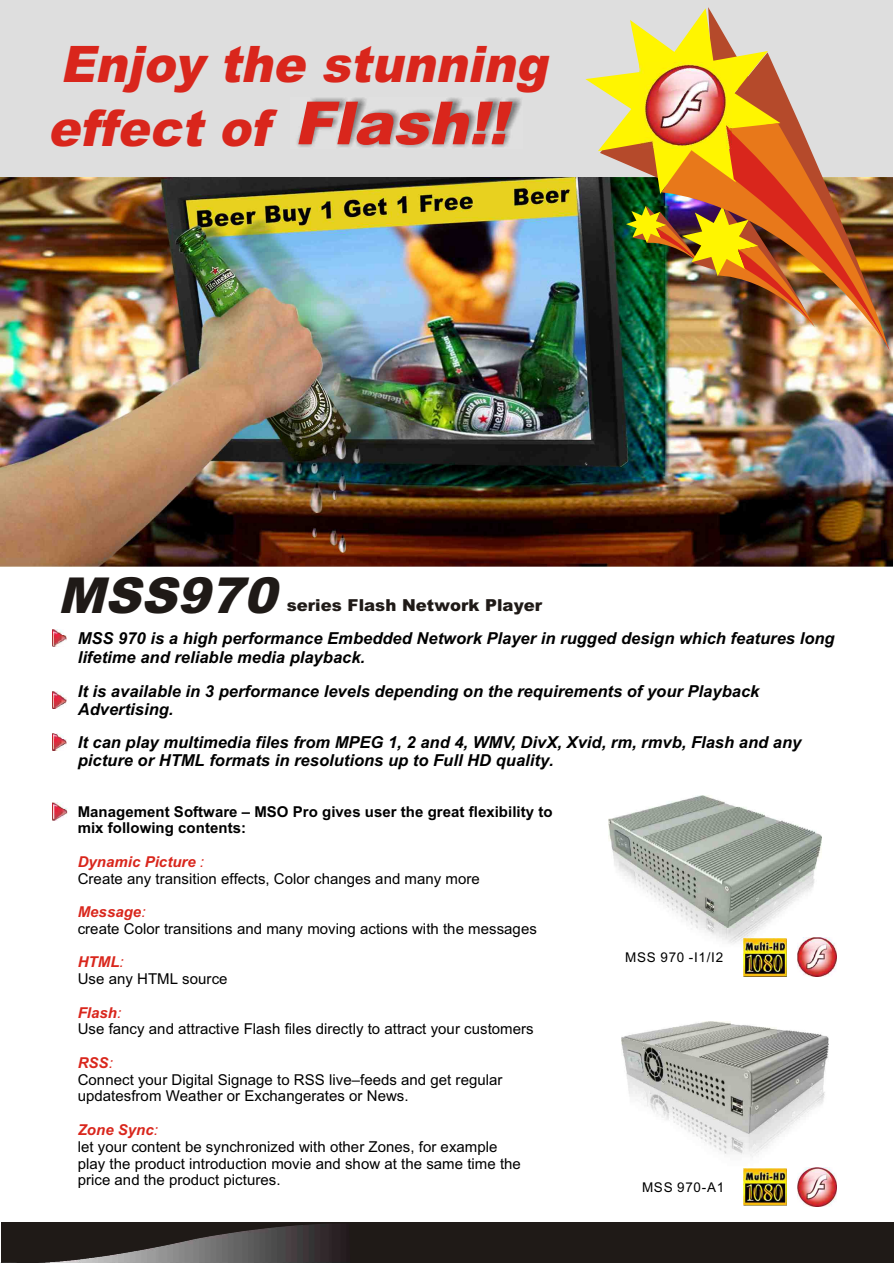
<style>
.page{position:relative;width:894px;height:1263px;background:#fff}
.page>*{position:absolute;margin:0;border:0;box-sizing:border-box;transform-origin:0 0}
.t1{font:italic 900 59.4px "Arial";color:#d9261c}
.t2{font:italic 900 50.4px/63.9px "Arial";color:#d9261c;scale:.95 1}
.t3{font:italic 900 49.65px "Arial";color:#1f1a17}
.t4{font:italic 700 16.5px/18.5px "Arial CYR";letter-spacing:.005em;color:#000}
.t5{font:900 16.5px "Arial";letter-spacing:.005em;color:#1f1a17}
.t6{font:15px/16.8px "Arial CYR";letter-spacing:.005em;color:#000}
.t7{font:700 15px/16.8px "Arial CYR";letter-spacing:.005em;color:#000}
.t8{font:italic 700 15px "Arial CYR";letter-spacing:.005em;color:#d9261c}
.t9{font:13.5px "Arial";letter-spacing:.055em;color:#000}
.s1{font-weight:400}
</style>
<div class="page">
<div style="left:0;top:0;width:893px;height:183px;background:#dedede"></div>
<img style="left:0;top:177px;width:893px;height:390px">
<div style="left:1px;top:1222px;width:893px;height:41px;background:#1f1a17"></div>
<img style="left:697px;top:928px;width:117px;height:27px">
<img style="left:609px;top:796px;width:212px;height:132px">
<img style="left:696px;top:1134px;width:129px;height:34px">
<img style="left:621px;top:1022px;width:207px;height:112px">
<img style="left:52px;top:629px;width:15px;height:17px">
<img style="left:54px;top:631px;width:4px;height:14px">
<svg style="left:55px;top:636px;width:10px;height:10px"></svg>
<img style="left:52px;top:692px;width:15px;height:17px">
<svg style="left:54px;top:694px;width:11px;height:14px"></svg>
<img style="left:52px;top:733px;width:15px;height:17px">
<img style="left:54px;top:735px;width:4px;height:14px">
<svg style="left:55px;top:740px;width:10px;height:9px"></svg>
<img style="left:52px;top:802px;width:16px;height:18px">
<img style="left:54px;top:804px;width:4px;height:15px">
<svg style="left:55px;top:809px;width:11px;height:10px"></svg>
<img style="left:798px;top:938px;width:39px;height:39px">
<img style="left:743px;top:938px;width:44px;height:38px">
<img style="left:798px;top:1168px;width:39px;height:39px">
<img style="left:743px;top:1168px;width:44px;height:38px">
<img style="left:0;top:1224px;width:341px;height:39px">
<img style="left:297px;top:98px;width:224px;height:50px">
<img style="left:585px;top:7px;width:305px;height:344px">
<img style="left:639px;top:63px;width:92px;height:86px">
<h2 class="t2" style="left:47px;top:37px;width:538px">Enjoy the stunning effect of</h2>
<h1 class="t1" style="left:294px;top:102px;width:226px">Flash!!</h1>
<h3 class="t3" style="left:58px;top:578px;width:231px">MSS970</h3>
<p class="t5" style="left:287px;top:599px;width:257px">series Flash Network Player</p>
<p class="t4" style="left:78px;top:631px;width:758px">MSS 970 is a high performance Embedded Network Player in rugged design which features long lifetime and reliable media playback.</p>
<p class="t4" style="left:78px;top:683px;width:683px">It is available in 3 performance levels depending on the requirements of your Playback<br>Advertising.</p>
<p class="t4" style="left:78px;top:734px;width:725px">It can play multimedia files from MPEG 1, 2 and 4, WMV, DivX, Xvid, rm, rmvb, Flash and any picture or HTML formats in resolutions up to Full HD quality.</p>
<p class="t7" style="left:78px;top:804px;width:476px">Management Software – MSO Pro gives user the great flexibility to mix following contents:</p>
<p class="t6" style="left:78px;top:871px;width:404px">Create any transition effects, Color changes and many more</p>
<p class="t6" style="left:78px;top:922px;width:461px">create Color transitions and many moving actions with the messages</p>
<p class="t6" style="left:78px;top:972px;width:151px">Use any HTML source</p>
<p class="t6" style="left:78px;top:1022px;width:457px">Use fancy and attractive Flash files directly to attract your customers</p>
<p class="t6" style="left:78px;top:1072px;width:426px">Connect your Digital Signage to RSS live–feeds and get regular updatesfrom Weather or Exchangerates or News.</p>
<p class="t6" style="left:78px;top:1139px;width:445px">let your content be synchronized with other Zones, for example play the product introduction movie and show at the same time the price and the product pictures.</p>
<p class="t8" style="left:78px;top:856px;width:128px">Dynamic Picture <span class="s1">:</span></p>
<p class="t8" style="left:78px;top:906px;width:69px">Message<span class="s1">:</span></p>
<p class="t8" style="left:78px;top:956px;width:47px">HTML<span class="s1">:</span></p>
<p class="t8" style="left:78px;top:1007px;width:45px">Flash<span class="s1">:</span></p>
<p class="t8" style="left:78px;top:1057px;width:37px">RSS<span class="s1">:</span></p>
<p class="t8" style="left:78px;top:1124px;width:82px">Zone Sync<span class="s1">:</span></p>
<p class="t9" style="left:625px;top:952px;width:100px">MSS 970 -I1/I2</p>
<p class="t9" style="left:642px;top:1182px;width:84px">MSS 970-A1</p>
</div>
